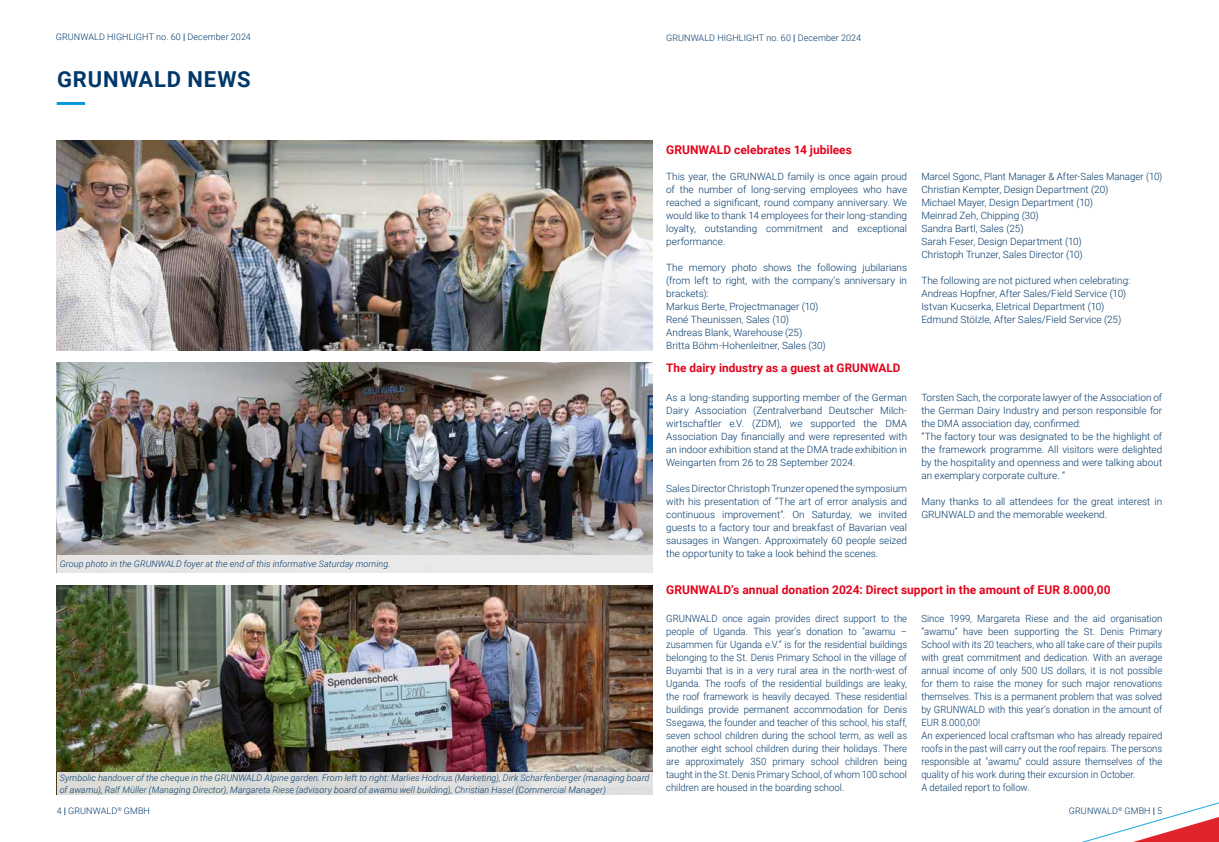
<style>
.page{position:relative;width:1219px;height:842px;background:#fff}
.page>*{position:absolute;margin:0;border:0;box-sizing:border-box;transform-origin:0 0}
.t1{font:700 22px "Roboto";letter-spacing:.035em;color:#003869}
.t2{font:700 12px "Roboto";color:#e3051e}
.t3{font:700 11.8px "Roboto";color:#e3051e}
.t4{font:300 10px/13px "Roboto";color:#003869}
.t5{font:300 10px/13px "Roboto";color:#003869;text-align:justify;scale:.95 1}
.t6{font:italic 300 9px/12px "Roboto";letter-spacing:.005em;color:#003869}
.t7{font:300 9px "Roboto";letter-spacing:.01em;color:#003869}
.s1{font-weight:500}
</style>
<div class="page">
<img style="left:57px;top:141px;width:595px;height:209px">
<svg style="left:1082px;top:802px;width:137px;height:40px"></svg>
<hr style="left:57px;top:102px;width:28px;height:3px;background:#0095db">
<img style="left:57px;top:362px;width:595px;height:193px">
<div style="left:57px;top:555px;width:595px;height:17px;background:#ededed"></div>
<img style="left:57px;top:585px;width:595px;height:187px">
<div style="left:57px;top:772px;width:595px;height:23px;background:#dfdfda"></div>
<p class="t7" style="left:56px;top:31px;width:196px">GRUNWALD HIGHLIGHT no. 60 <span class="s1">|</span> December 2024</p>
<p class="t7" style="left:666px;top:31px;width:196px">GRUNWALD HIGHLIGHT no. 60 <span class="s1">|</span> December 2024</p>
<h1 class="t1" style="left:57px;top:64px;width:195px">GRUNWALD NEWS</h1>
<p class="t6" style="left:60px;top:557px;width:332px">Group photo in the GRUNWALD foyer at the end of this informative Saturday morning.</p>
<p class="t6" style="left:60px;top:771px;width:591px">Symbolic handover of the cheque in the GRUNWALD Alpine garden. From left to right: Marlies Hodrius (Marketing), Dirk Scharfenberger (managing board of awamu), Ralf Müller (Managing Director), Margareta Riese (advisory board of awamu well building), Christian Hasel (Commercial Manager)</p>
<p class="t2" style="left:666px;top:141px;width:187px">GRUNWALD celebrates 14 jubilees</p>
<p class="t4" style="left:666px;top:169px;width:242px;text-align:justify">This year, the GRUNWALD family is once again proud of the number of long-serving employees who have reached a significant, round company anniversary. We would like to thank 14 employees for their long-standing loyalty, outstanding commitment and exceptional performance.</p>
<p class="t4" style="left:666px;top:260px;width:242px">The memory photo shows the following jubilarians (from left to right, with the company’s anniversary in brackets):<br>Markus Berte, Projectmanager (10)<br>René Theunissen, Sales (10)<br>Andreas Blank, Warehouse (25)<br>Britta Böhm-Hohenleitner, Sales (30)</p>
<p class="t3" style="left:666px;top:359px;width:236px">The dairy industry as a guest at GRUNWALD</p>
<p class="t4" style="left:666px;top:390px;width:242px;text-align:justify">As a long-standing supporting member of the German Dairy Association (Zentralverband Deutscher Milch&shy;wirtschaftler e.V. (ZDM), we supported the DMA Association Day financially and were represented with an indoor exhibition stand at the DMA trade exhibition in Weingarten from 26 to 28 September 2024.</p>
<p class="t4" style="left:666px;top:481px;width:242px;text-align:justify">Sales Director Christoph Trunzer opened the symposium with his presentation of “The art of error analysis and continuous improvement”. On Saturday, we invited guests to a factory tour and breakfast of Bavarian veal sausages in Wangen. Approximately 60 people seized the opportunity to take a look behind the scenes.</p>
<p class="t4" style="left:921px;top:169px;width:242px">Marcel Sgonc, Plant Manager &amp; After-Sales Manager (10)<br>Christian Kempter, Design Department (20)<br>Michael Mayer, Design Department (10)<br>Meinrad Zeh, Chipping (30)<br>Sandra Bartl, Sales (25)<br>Sarah Feser, Design Department (10)<br>Christoph Trunzer, Sales Director (10)</p>
<p class="t4" style="left:921px;top:273px;width:210px">The following are not pictured when celebrating:<br>Andreas Hopfner, After Sales/Field Service (10)<br>Istvan Kucserka, Eletrical Department (10)<br>Edmund Stölzle, After Sales/Field Service (25)</p>
<p class="t4" style="left:921px;top:390px;width:242px">Torsten Sach, the corporate lawyer of the Association of the German Dairy Industry and person responsible for the DMA association day, confirmed:<br>“The factory tour was designated to be the highlight of the framework programme. All visitors were delighted by the hospitality and openness and were talking about an exemplary corporate culture. “</p>
<p class="t4" style="left:921px;top:494px;width:242px">Many thanks to all attendees for the great interest in<br>GRUNWALD and the memorable weekend.</p>
<p class="t2" style="left:666px;top:581px;width:446px">GRUNWALD’s annual donation 2024: Direct support in the amount of EUR 8.000,00</p>
<p class="t5" style="left:666px;top:611px;width:255px">GRUNWALD once again provides direct support to the people of Uganda. This year‘s donation to "awamu – zusammen für Uganda e.V.“ is for the residential buildings belonging to the St. Denis Primary School in the village of Buyambi that is in a very rural area in the north-west of Uganda. The roofs of the residential buildings are leaky, the roof framework is heavily decayed. These residential buildings provide permanent accommodation for Denis Ssegawa, the founder and teacher of this school, his staff, seven school children during the school term, as well as another eight school children during their holidays. There are approximately 350 primary school children being taught in the St. Denis Primary School, of whom 100 school children are housed in the boarding school.</p>
<p class="t5" style="left:921px;top:611px;width:255px;text-align:left">Since 1999, Margareta Riese and the aid organisation “awamu” have been supporting the St. Denis Primary School with its 20 teachers, who all take care of their pupils with great commitment and dedication. With an average annual income of only 500 US dollars, it is not possible for them to raise the money for such major renovations themselves. This is a permanent problem that was solved by GRUNWALD with this year’s donation in the amount of EUR 8.000,00!<br>An experienced local craftsman who has already repaired roofs in the past will carry out the roof repairs. The persons responsible at "awamu“ could assure themselves of the quality of his work during their excursion in October.<br>A detailed report to follow.</p>
<p class="t7" style="left:57px;top:804px;width:95px">4 <span class="s1">|</span> GRUNWALD<sup>®</sup> GMBH</p>
<p class="t7" style="left:1069px;top:804px;width:95px">GRUNWALD<sup>®</sup> GMBH <span class="s1">|</span> 5</p>
</div>
